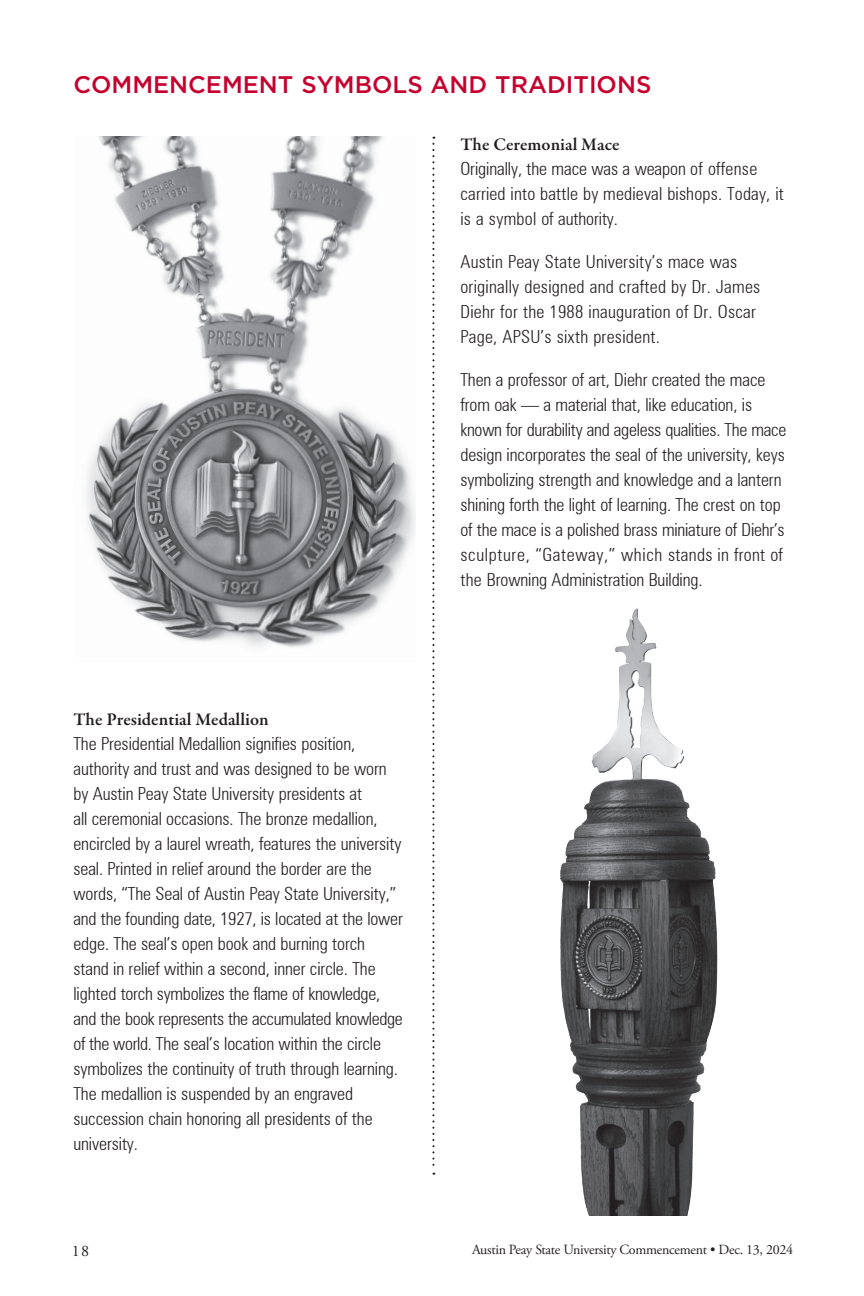
<style>
.page{position:relative;width:864px;height:1296px;background:#fff}
.page>*{position:absolute;margin:0;border:0;box-sizing:border-box;transform-origin:0 0}
.body_copy{font:500 24px "Gotham";color:#c5002e}
.t1{font:300 condensed 18px/25px "Zurich BT";letter-spacing:-.005em;color:#231f20}
.t2{font:300 condensed 18px/25px "Zurich BT";letter-spacing:.015em;color:#231f20}
.t3{font:600 18px "Garamond Premr Pro";color:#231f20}
.t4{font:16px "Adobe Garamond Pro";color:#231f20}
.t5{font:14px "Adobe Garamond Pro";letter-spacing:-.02em;color:#231f20}
</style>
<div class="page">
<svg style="left:432px;top:137px;width:2px;height:1038px"></svg>
<img style="left:560px;top:608px;width:158px;height:608px">
<img style="left:86px;top:137px;width:330px;height:511px">
<p class="body_copy" style="left:73px;top:69px;width:579px">COMMENCEMENT SYMBOLS AND TRADITIONS</p>
<p class="t3" style="left:73px;top:708px;width:197px">The Presidential Medallion</p>
<p class="t1" style="left:73px;top:731px;width:331px">The Presidential Medallion signifies position, authority and trust and was designed to be worn by Austin Peay State University presidents at<br>all ceremonial occasions. The bronze medallion, encircled by a laurel wreath, features the university seal. Printed in relief around the border are the words, “The Seal of Austin Peay State University,” and the founding date, 1927, is located at the lower edge. The seal’s open book and burning torch stand in relief within a second, inner circle. The lighted torch symbolizes the flame of knowledge, and the book represents the accumulated knowledge of the world. The seal’s location within the circle symbolizes the continuity of truth through learning.<br>The medallion is suspended by an engraved succession chain honoring all presidents of the university.</p>
<p class="t3" style="left:460px;top:133px;width:161px">The Ceremonial Mace</p>
<p class="t1" style="left:460px;top:156px;width:325px">Originally, the mace was a weapon of offense carried into battle by medieval bishops. Today, it is a symbol of authority.</p>
<p class="t2" style="left:460px;top:249px;width:301px">Austin Peay State University’s mace was originally designed and crafted by Dr. James Diehr for the 1988 inauguration of Dr. Oscar Page, APSU’s sixth president.</p>
<p class="t1" style="left:460px;top:367px;width:328px">Then a professor of art, Diehr created the mace from oak — a material that, like education, is known for durability and ageless qualities. The mace design incorporates the seal of the university, keys symbolizing strength and knowledge and a lantern shining forth the light of learning. The crest on top of the mace is a polished brass miniature of Diehr’s sculpture, “Gateway,” which stands in front of the Browning Administration Building.</p>
<p class="t4" style="left:72px;top:1241px;width:19px">18</p>
<p class="t5" style="left:472px;top:1241px;width:323px">Austin Peay State University Commencement • Dec. 13, 2024</p>
</div>
